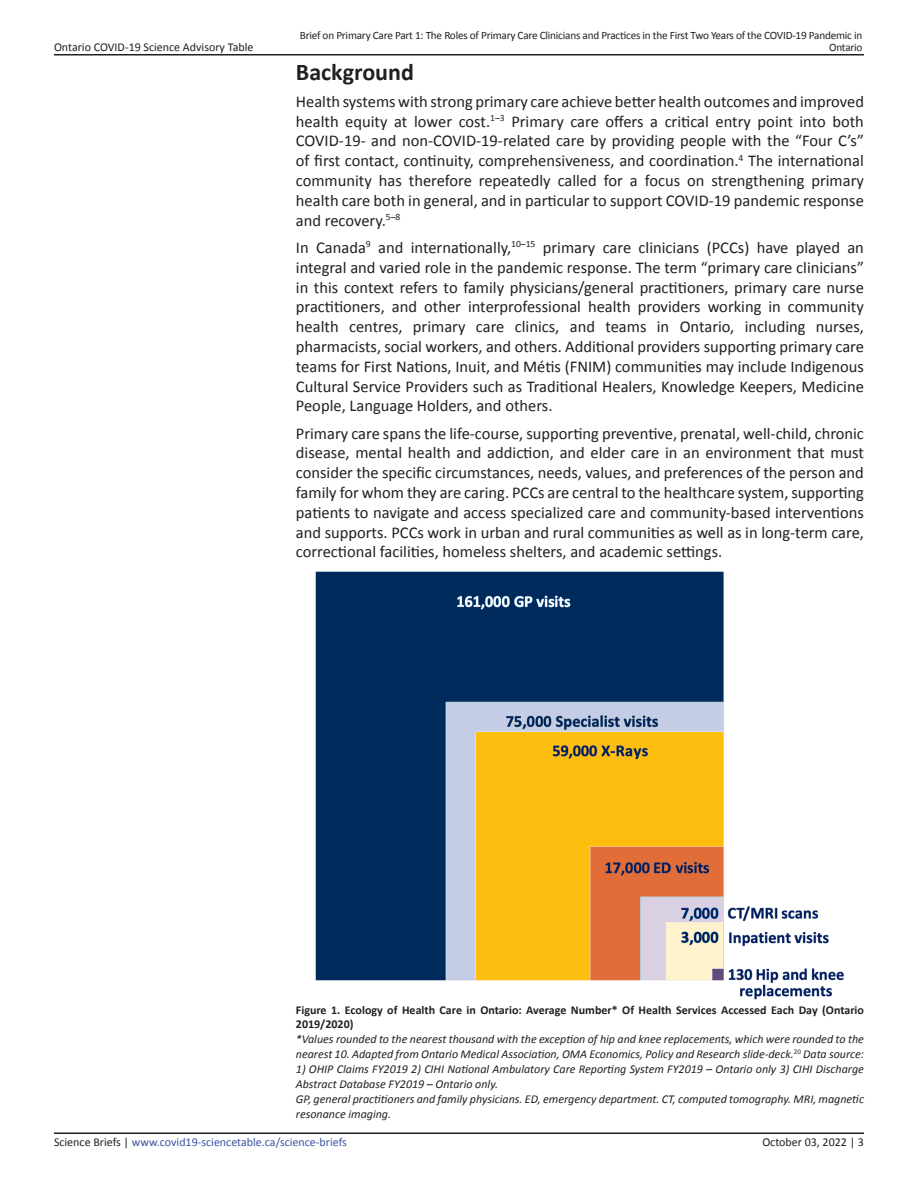
<style>
.page{position:relative;width:918px;height:1188px;background:#fff}
.page>*{position:absolute;margin:0;border:0;box-sizing:border-box;transform-origin:0 0}
.Heading_1{font:700 24px "Calibri";color:#231f20}
.t1{font:16.5px/19.8px "Calibri";color:#231f20;text-align:justify}
.Figure_Legend{font:italic 12px/15px "Calibri";color:#231f20}
.Figure_Title{font:700 12px/14.4px "Calibri";color:#231f20}
.t2{font:12px "Calibri";color:#3b53a3}
.t3{font:12px "Calibri";color:#231f20}
.t4{font:11.25px/12px "Calibri";letter-spacing:-.02em;color:#231f20;text-align:right}
.s1{color:#231f20}
</style>
<div class="page">
<hr style="left:54px;top:1132px;width:810px;height:2px;background:#231f20">
<hr style="left:54px;top:54px;width:810px;height:2px;background:#231f20">
<img style="left:315px;top:571px;width:529px;height:428px">
<p class="t3" style="left:54px;top:39px;width:201px">Ontario COVID-19 Science Advisory Table</p>
<p class="t4" style="left:300px;top:29px;width:564px">Brief on Primary Care Part 1: The Roles of Primary Care Clinicians and Practices in the First Two Years of the COVID-19 Pandemic in<br>Ontario</p>
<p class="Heading_1" style="left:296px;top:55px;width:120px">Background</p>
<p class="t1" style="left:296px;top:91px;width:570px">Health systems with strong primary care achieve better health outcomes and improved health equity at lower cost.<sup>1–3</sup> Primary care offers a critical entry point into both COVID-19- and non-COVID-19-related care by providing people with the “Four C’s” of first contact, continuity, comprehensiveness, and coordination.<sup>4</sup> The international community has therefore repeatedly called for a focus on strengthening primary health care both in general, and in particular to support COVID-19 pandemic response and recovery.<sup>5–8</sup></p>
<p class="t1" style="left:296px;top:237px;width:570px">In Canada<sup>9</sup> and internationally,<sup>10–15</sup> primary care clinicians (PCCs) have played an integral and varied role in the pandemic response. The term “primary care clinicians” in this context refers to family physicians/general practitioners, primary care nurse practitioners, and other interprofessional health providers working in community health centres, primary care clinics, and teams in Ontario, including nurses, pharmacists, social workers, and others. Additional providers supporting primary care teams for First Nations, Inuit, and Métis (FNIM) communities may include Indigenous Cultural Service Providers such as Traditional Healers, Knowledge Keepers, Medicine People, Language Holders, and others.</p>
<p class="t1" style="left:296px;top:423px;width:570px">Primary care spans the life-course, supporting preventive, prenatal, well-child, chronic disease, mental health and addiction, and elder care in an environment that must consider the specific circumstances, needs, values, and preferences of the person and family for whom they are caring. PCCs are central to the healthcare system, supporting patients to navigate and access specialized care and community-based interventions and supports. PCCs work in urban and rural communities as well as in long-term care, correctional facilities, homeless shelters, and academic settings.</p>
<p class="Figure_Title" style="left:296px;top:1002px;width:570px">Figure 1. Ecology of Health Care in Ontario: Average Number* Of Health Services Accessed Each Day (Ontario<br>2019/2020)</p>
<p class="Figure_Legend" style="left:296px;top:1031px;width:570px">*Values rounded to the nearest thousand with the exception of hip and knee replacements, which were rounded to the nearest 10. Adapted from Ontario Medical Association, OMA Economics, Policy and Research slide-deck.<sup>20</sup> Data source:</p>
<p class="Figure_Legend" style="left:296px;top:1061px;width:570px">1) OHIP Claims FY2019 2) CIHI National Ambulatory Care Reporting System FY2019 – Ontario only 3) CIHI Discharge<br>Abstract Database FY2019 – Ontario only.</p>
<p class="Figure_Legend" style="left:296px;top:1091px;width:570px">GP, general practitioners and family physicians. ED, emergency department. CT, computed tomography. MRI, magnetic resonance imaging.</p>
<p class="t2" style="left:54px;top:1134px;width:294px"><span class="s1">Science Briefs |</span> www.covid19-sciencetable.ca/science-briefs</p>
<p class="t3" style="left:762px;top:1134px;width:103px">October 03, 2022 | 3</p>
</div>
